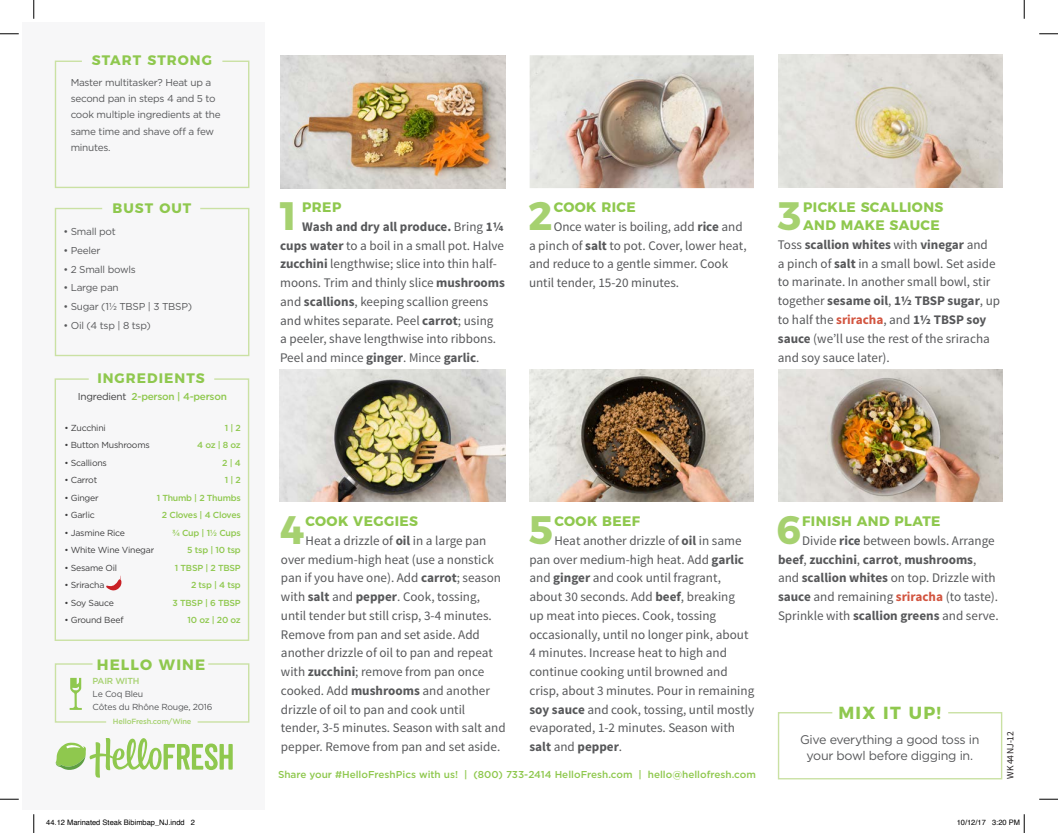
<style>
.page{position:relative;width:1058px;height:833px;background:#fff}
.page>*{position:absolute;margin:0;border:0;box-sizing:border-box;transform-origin:0 0}
.t1{font:700 39.62px "Montserrat";color:#a6d170}
.t2{font:700 17.5px "Montserrat";color:#8fc84e}
.t3{font:700 15px "Montserrat";letter-spacing:.075em;color:#8fc84e}
.t4{font:700 13.75px/18.1px "Montserrat";letter-spacing:.03em;color:#8fc84e}
.t5{font:700 13.75px "Montserrat";letter-spacing:.075em;color:#8fc84e}
.t6{font:13.12px/18.8px "Source Sans Pro";color:#57585a}
.t7{font:12.5px/16.8px "Gotham";letter-spacing:-.025em;color:#57585a;text-align:center}
.t8{font:10px/16.2px "Gotham";letter-spacing:-.025em;color:#57585a}
.t9{font:500 10px "Gotham";color:#8fc84e}
.t10{font:500 10px "Gotham";letter-spacing:-.025em;color:#8fc84e}
.t11{font:9.62px "Source Sans Pro";color:#231f20}
.t12{font:8.75px "Gotham";letter-spacing:-.025em;color:#3e3e3f}
.t13{font:500 8.75px/17.5px "Gotham";letter-spacing:-.025em;color:#8fc84e;text-align:right}
.t14{font:8.75px/12.5px "Gotham";letter-spacing:-.025em;color:#57585a}
.t15{font:500 8.75px "Gotham";color:#a6d170}
.t16{font:7.5px "Helvetica";color:#000}
.t17{font:500 7.5px "Gotham";letter-spacing:-.025em;color:#a6d170}
.s1{font-weight:400;color:#3e3e3f}
.s2{font-weight:700}
.s3{font-weight:700;color:#d2543f}
</style>
<div class="page">
<div style="left:23px;top:23px;width:242px;height:787px;background:#f7f7f8"></div>
<img style="left:281px;top:55px;width:224px;height:133px">
<img style="left:529px;top:55px;width:225px;height:133px">
<img style="left:529px;top:369px;width:224px;height:133px">
<img style="left:280px;top:369px;width:225px;height:133px">
<img style="left:778px;top:55px;width:224px;height:132px">
<img style="left:778px;top:369px;width:224px;height:133px">
<svg style="left:54px;top:207px;width:196px;height:150px"></svg>
<svg style="left:54px;top:378px;width:196px;height:263px"></svg>
<svg style="left:54px;top:60px;width:196px;height:128px"></svg>
<svg style="left:54px;top:663px;width:53px;height:60px"></svg>
<svg style="left:197px;top:663px;width:53px;height:60px"></svg>
<svg style="left:56px;top:738px;width:177px;height:39px"></svg>
<svg style="left:777px;top:712px;width:226px;height:68px"></svg>
<svg style="left:0;top:33px;width:19px;height:2px"></svg>
<svg style="left:1039px;top:33px;width:19px;height:2px"></svg>
<svg style="left:0;top:798px;width:19px;height:2px"></svg>
<svg style="left:1039px;top:798px;width:19px;height:2px"></svg>
<svg style="left:33px;top:0;width:2px;height:19px"></svg>
<svg style="left:33px;top:814px;width:2px;height:19px"></svg>
<svg style="left:1023px;top:0;width:2px;height:19px"></svg>
<svg style="left:1023px;top:814px;width:2px;height:19px"></svg>
<p class="t5" style="left:92px;top:49px;width:122px">START STRONG</p>
<p class="t8" style="left:71px;top:74px;width:151px">Master multitasker? Heat up a second pan in steps 4 and 5 to cook multiple ingredients at the same time and shave off a few minutes.</p>
<p class="t4" style="left:112px;top:198px;width:80px">BUST OUT</p>
<p class="t8" style="left:63px;top:223px;width:54px">• Small pot</p>
<p class="t8" style="left:63px;top:242px;width:39px">• Peeler</p>
<p class="t8" style="left:63px;top:261px;width:74px">• 2 Small bowls</p>
<p class="t8" style="left:63px;top:279px;width:57px">• Large pan</p>
<p class="t8" style="left:63px;top:298px;width:130px">• Sugar (1½ TBSP | 3 TBSP)</p>
<p class="t8" style="left:63px;top:317px;width:89px">• Oil (4 tsp | 8 tsp)</p>
<p class="t5" style="left:97px;top:366px;width:109px">INGREDIENTS</p>
<p class="t10" style="left:78px;top:390px;width:151px"><span class="s1">Ingredient</span> 2-person | 4-person</p>
<p class="t13" style="left:157px;top:419px;width:86px">1 | 2<br>4 oz | 8 oz<br>2 | 4<br>1 | 2<br>1 Thumb | 2 Thumbs<br>2 Cloves | 4 Cloves ¾ Cup | 1½ Cups<br>5 tsp | 10 tsp<br>1 TBSP | 2 TBSP<br>2 tsp | 4 tsp<br>3 TBSP | 6 TBSP<br>10 oz | 20 oz</p>
<p class="t12" style="left:64px;top:422px;width:43px">• Zucchini</p>
<p class="t12" style="left:64px;top:439px;width:87px">• Button Mushrooms</p>
<p class="t12" style="left:64px;top:457px;width:44px">• Scallions</p>
<p class="t12" style="left:64px;top:474px;width:34px">• Carrot</p>
<p class="t12" style="left:64px;top:492px;width:36px">• Ginger</p>
<p class="t12" style="left:64px;top:509px;width:32px">• Garlic</p>
<p class="t12" style="left:64px;top:527px;width:62px">• Jasmine Rice</p>
<p class="t12" style="left:64px;top:544px;width:91px">• White Wine Vinegar</p>
<p class="t12" style="left:64px;top:562px;width:54px">• Sesame Oil</p>
<p class="t12" style="left:64px;top:579px;width:42px">• Sriracha</p>
<p class="t12" style="left:64px;top:597px;width:51px">• Soy Sauce</p>
<p class="t12" style="left:64px;top:614px;width:61px">• Ground Beef</p>
<p class="t3" style="left:97px;top:652px;width:110px">HELLO WINE</p>
<p class="t15" style="left:93px;top:675px;width:48px">PAIR WITH</p>
<p class="t17" style="left:113px;top:716px;width:80px">HelloFresh.com/Wine</p>
<p class="t14" style="left:93px;top:687px;width:121px">Le Coq Bleu<br>Côtes du Rhône Rouge, 2016</p>
<h1 class="t1" style="left:276px;top:183px;width:26px">1</h1>
<p class="t4" style="left:302px;top:197px;width:41px">PREP</p>
<p class="t6" style="left:280px;top:217px;width:226px;text-indent:22px"><span class="s2">Wash and dry all produce.</span> Bring <span class="s2">1¼ cups water</span> to a boil in a small pot. Halve <span class="s2">zucchini</span> lengthwise; slice into thin half&shy;moons. Trim and thinly slice <span class="s2">mushrooms </span>and <span class="s2">scallions</span>, keeping scallion greens and whites separate. Peel <span class="s2">carrot</span>; using<br>a peeler, shave lengthwise into ribbons.<br>Peel and mince <span class="s2">ginger</span>. Mince <span class="s2">garlic</span>.</p>
<h1 class="t1" style="left:528px;top:183px;width:26px">2</h1>
<p class="t4" style="left:553px;top:197px;width:84px">COOK RICE</p>
<p class="t6" style="left:529px;top:217px;width:219px;text-indent:25px">Once water is boiling, add <span class="s2">rice</span> and a pinch of <span class="s2">salt</span> to pot. Cover, lower heat, and reduce to a gentle simmer. Cook until tender, 15-20 minutes.</p>
<h1 class="t1" style="left:777px;top:183px;width:24px">3</h1>
<p class="t4" style="left:803px;top:197px;width:142px">PICKLE SCALLIONS<br>AND MAKE SAUCE</p>
<p class="t6" style="left:778px;top:235px;width:224px">Toss <span class="s2">scallion whites</span> with <span class="s2">vinegar</span> and<br>a pinch of <span class="s2">salt</span> in a small bowl. Set aside to marinate. In another small bowl, stir together <span class="s2">sesame oil</span>, <span class="s2">1½ TBSP sugar</span>, up to half the <span class="s3">sriracha</span>, and <span class="s2">1½ TBSP soy sauce</span> (we’ll use the rest of the sriracha and soy sauce later).</p>
<h1 class="t1" style="left:280px;top:497px;width:26px">4</h1>
<p class="t4" style="left:305px;top:511px;width:114px">COOK VEGGIES</p>
<p class="t6" style="left:281px;top:531px;width:226px;text-indent:25px">Heat a drizzle of <span class="s2">oil</span> in a large pan over medium-high heat (use a nonstick pan if you have one). Add <span class="s2">carrot</span>; season with <span class="s2">salt</span> and <span class="s2">pepper</span>. Cook, tossing, until tender but still crisp, 3-4 minutes.<br>Remove from pan and set aside. Add another drizzle of oil to pan and repeat with <span class="s2">zucchini</span>; remove from pan once cooked. Add <span class="s2">mushrooms</span> and another drizzle of oil to pan and cook until tender, 3-5 minutes. Season with salt and pepper. Remove from pan and set aside.</p>
<h1 class="t1" style="left:529px;top:497px;width:26px">5</h1>
<p class="t4" style="left:554px;top:511px;width:87px">COOK BEEF</p>
<p class="t6" style="left:529px;top:531px;width:226px;text-indent:25px">Heat another drizzle of <span class="s2">oil</span> in same pan over medium-high heat. Add <span class="s2">garlic </span>and <span class="s2">ginger</span> and cook until fragrant, about 30 seconds. Add <span class="s2">beef</span>, breaking<br>up meat into pieces. Cook, tossing occasionally, until no longer pink, about 4 minutes. Increase heat to high and continue cooking until browned and crisp, about 3 minutes. Pour in remaining <span class="s2">soy sauce</span> and cook, tossing, until mostly evaporated, 1-2 minutes. Season with <span class="s2">salt</span> and <span class="s2">pepper</span>.</p>
<p class="t9" style="left:278px;top:767px;width:479px">Share your #HelloFreshPics with us! | (800) 733-2414 HelloFresh.com | hello@hellofresh.com</p>
<h1 class="t1" style="left:776px;top:497px;width:26px">6</h1>
<p class="t4" style="left:802px;top:511px;width:140px">FINISH AND PLATE</p>
<p class="t6" style="left:778px;top:531px;width:222px;text-indent:24px">Divide <span class="s2">rice</span> between bowls. Arrange <span class="s2">beef</span>, <span class="s2">zucchini</span>, <span class="s2">carrot</span>, <span class="s2">mushrooms</span>, and <span class="s2">scallion whites</span> on top. Drizzle with <span class="s2">sauce</span> and remaining <span class="s3">sriracha</span> (to taste).<br>Sprinkle with <span class="s2">scallion greens</span> and serve.</p>
<h2 class="t2" style="left:838px;top:698px;width:104px">MIX IT UP!</h2>
<p class="t7" style="left:800px;top:730px;width:181px">Give everything a good toss in your bowl before digging in.</p>
<p class="t11" style="left:1004px;top:778px;width:49px;rotate:-90deg">WK 44 NJ-12</p>
<p class="t16" style="left:46px;top:817px;width:150px">44.12 Marinated Steak Bibimbap_NJ.indd 2</p>
<p class="t16" style="left:956px;top:817px;width:65px">10/12/17 3:20 PM</p>
</div>
